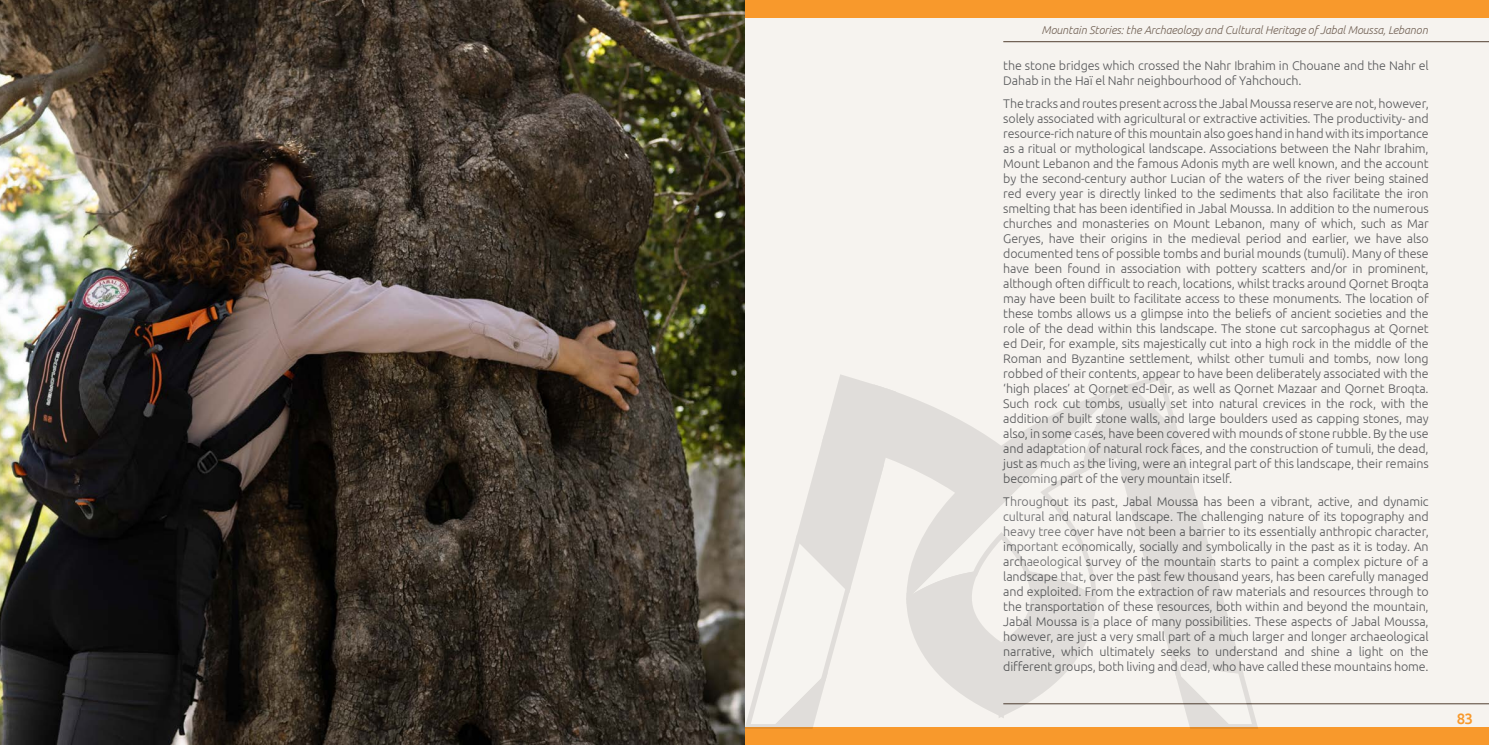
<style>
.page{position:relative;width:1489px;height:745px;background:#fff}
.page>*{position:absolute;margin:0;border:0;box-sizing:border-box;transform-origin:0 0}
.t1{font:500 15px "Ubuntu";color:#f8992c}
.t2{font:300 12.5px/15px "Ubuntu";letter-spacing:-.01em;color:#58595b;text-align:justify}
.t3{font:italic 300 11.25px "Ubuntu";letter-spacing:-.01em;color:#736357}
</style>
<div class="page">
<div style="left:744px;top:0;width:744px;height:744px;background:#f6f3ef"></div>
<div style="left:744px;top:0;width:744px;height:18px;background:#f8992c"></div>
<div style="left:744px;top:726px;width:744px;height:18px;background:#f8992c"></div>
<hr style="left:1003px;top:41px;width:485px;height:1px;background:#726357">
<hr style="left:1003px;top:702px;width:485px;height:2px;background:#726357">
<svg style="left:744px;top:374px;width:514px;height:354px"></svg>
<img style="left:0;top:0;width:744px;height:744px">
<p class="t3" style="left:1041px;top:23px;width:388px">Mountain Stories: the Archaeology and Cultural Heritage of Jabal Moussa, Lebanon</p>
<p class="t2" style="left:1003px;top:58px;width:427px">the stone bridges which crossed the Nahr Ibrahim in Chouane and the Nahr el<br>Dahab in the Haï el Nahr neighbourhood of Yahchouch.</p>
<p class="t2" style="left:1003px;top:95px;width:427px">The tracks and routes present across the Jabal Moussa reserve are not, however, solely associated with agricultural or extractive activities. The productivity- and resource-rich nature of this mountain also goes hand in hand with its importance as a ritual or mythological landscape. Associations between the Nahr Ibrahim, Mount Lebanon and the famous Adonis myth are well known, and the account by the second-century author Lucian of the waters of the river being stained red every year is directly linked to the sediments that also facilitate the iron smelting that has been identified in Jabal Moussa. In addition to the numerous churches and monasteries on Mount Lebanon, many of which, such as Mar Geryes, have their origins in the medieval period and earlier, we have also documented tens of possible tombs and burial mounds (tumuli). Many of these have been found in association with pottery scatters and/or in prominent, although often difficult to reach, locations, whilst tracks around Qornet Broqta may have been built to facilitate access to these monuments. The location of these tombs allows us a glimpse into the beliefs of ancient societies and the role of the dead within this landscape. The stone cut sarcophagus at Qornet ed Deir, for example, sits majestically cut into a high rock in the middle of the Roman and Byzantine settlement, whilst other tumuli and tombs, now long robbed of their contents, appear to have been deliberately associated with the ‘high places’ at Qornet ed-Deir, as well as Qornet Mazaar and Qornet Broqta.<br>Such rock cut tombs, usually set into natural crevices in the rock, with the addition of built stone walls, and large boulders used as capping stones, may also, in some cases, have been covered with mounds of stone rubble. By the use and adaptation of natural rock faces, and the construction of tumuli, the dead, just as much as the living, were an integral part of this landscape, their remains becoming part of the very mountain itself.</p>
<p class="t2" style="left:1003px;top:493px;width:427px">Throughout its past, Jabal Moussa has been a vibrant, active, and dynamic cultural and natural landscape. The challenging nature of its topography and heavy tree cover have not been a barrier to its essentially anthropic character, important economically, socially and symbolically in the past as it is today. An archaeological survey of the mountain starts to paint a complex picture of a landscape that, over the past few thousand years, has been carefully managed and exploited. From the extraction of raw materials and resources through to the transportation of these resources, both within and beyond the mountain, Jabal Moussa is a place of many possibilities. These aspects of Jabal Moussa, however, are just a very small part of a much larger and longer archaeological narrative, which ultimately seeks to understand and shine a light on the different groups, both living and dead, who have called these mountains home.</p>
<p class="t1" style="left:1456px;top:708px;width:18px">83</p>
</div>
